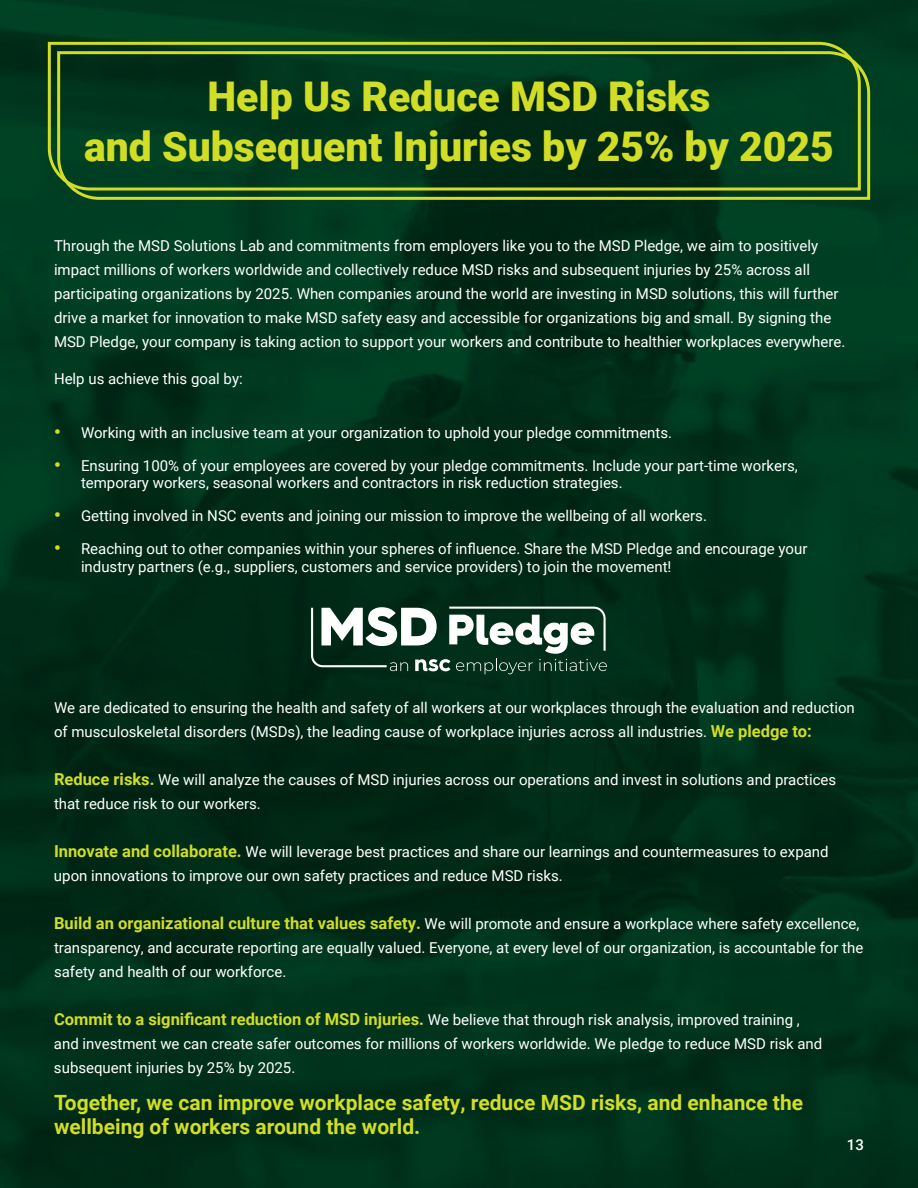
<style>
.page{position:relative;width:918px;height:1188px;background:#fff}
.page>*{position:absolute;margin:0;border:0;box-sizing:border-box;transform-origin:0 0}
.t1{font:900 40.95px/49.8px "Roboto";color:#d2dd25;text-align:center}
.t2{font:700 21px/24px "Roboto";color:#d2dd25}
.t3{font:15px/24px "Roboto";color:#fff}
.t4{font:500 15px "Roboto";color:#fff}
.s1{font-weight:900;font-size:18px;color:#d2dd25}
.s2{font-weight:700;font-size:16.5px;color:#d2dd25}
</style>
<div class="page">
<img style="left:0;top:0;width:918px;height:1188px">
<svg style="left:46px;top:40px;width:816px;height:152px;background:#3e6921"></svg>
<svg style="left:56px;top:50px;width:816px;height:151px;background:#0d401d"></svg>
<svg style="left:311px;top:607px;width:296px;height:67px"></svg>
<h1 class="t1" style="left:84px;top:73px;width:751px">Help Us Reduce MSD Risks<br>and Subsequent Injuries by 25% by 2025</h1>
<p class="t3" style="left:54px;top:233px;width:793px">Through the MSD Solutions Lab and commitments from employers like you to the MSD Pledge, we aim to positively impact millions of workers worldwide and collectively reduce MSD risks and subsequent injuries by 25% across all participating organizations by 2025. When companies around the world are investing in MSD solutions, this will further drive a market for innovation to make MSD safety easy and accessible for organizations big and small. By signing the MSD Pledge, your company is taking action to support your workers and contribute to healthier workplaces everywhere.</p>
<p class="t3" style="left:54px;top:368px;width:190px">Help us achieve this goal by:</p>
<p class="t3" style="left:54px;top:420px;width:620px"><span class="s1">•</span> Working with an inclusive team at your organization to uphold your pledge commitments.</p>
<p class="t3" style="left:81px;top:457px;width:718px;line-height:16.5px;text-indent:-27px"><span class="s1">•</span> Ensuring 100% of your employees are covered by your pledge commitments. Include your part-time workers, temporary workers, seasonal workers and contractors in risk reduction strategies.</p>
<p class="t3" style="left:54px;top:503px;width:654px"><span class="s1">•</span> Getting involved in NSC events and joining our mission to improve the wellbeing of all workers.</p>
<p class="t3" style="left:81px;top:539px;width:728px;line-height:18px;text-indent:-27px"><span class="s1">•</span> Reaching out to other companies within your spheres of influence. Share the MSD Pledge and encourage your industry partners (e.g., suppliers, customers and service providers) to join the movement!</p>
<p class="t3" style="left:54px;top:695px;width:802px">We are dedicated to ensuring the health and safety of all workers at our workplaces through the evaluation and reduction of musculoskeletal disorders (MSDs), the leading cause of workplace injuries across all industries. <span class="s2">We pledge to:</span></p>
<p class="t3" style="left:54px;top:768px;width:784px"><span class="s2">Reduce risks.</span> We will analyze the causes of MSD injuries across our operations and invest in solutions and practices that reduce risk to our workers.</p>
<p class="t3" style="left:54px;top:839px;width:776px"><span class="s2">Innovate and collaborate.</span> We will leverage best practices and share our learnings and countermeasures to expand upon innovations to improve our own safety practices and reduce MSD risks.</p>
<p class="t3" style="left:54px;top:911px;width:811px"><span class="s2">Build an organizational culture that values safety.</span> We will promote and ensure a workplace where safety excellence, transparency, and accurate reporting are equally valued. Everyone, at every level of our organization, is accountable for the safety and health of our workforce.</p>
<p class="t3" style="left:54px;top:1007px;width:770px"><span class="s2">Commit to a significant reduction of MSD injuries.</span> We believe that through risk analysis, improved training , and investment we can create safer outcomes for millions of workers worldwide. We pledge to reduce MSD risk and subsequent injuries by 25% by 2025.</p>
<h2 class="t2" style="left:54px;top:1092px;width:751px">Together, we can improve workplace safety, reduce MSD risks, and enhance the wellbeing of workers around the world.</h2>
<p class="t4" style="left:847px;top:1136px;width:19px">13</p>
</div>
